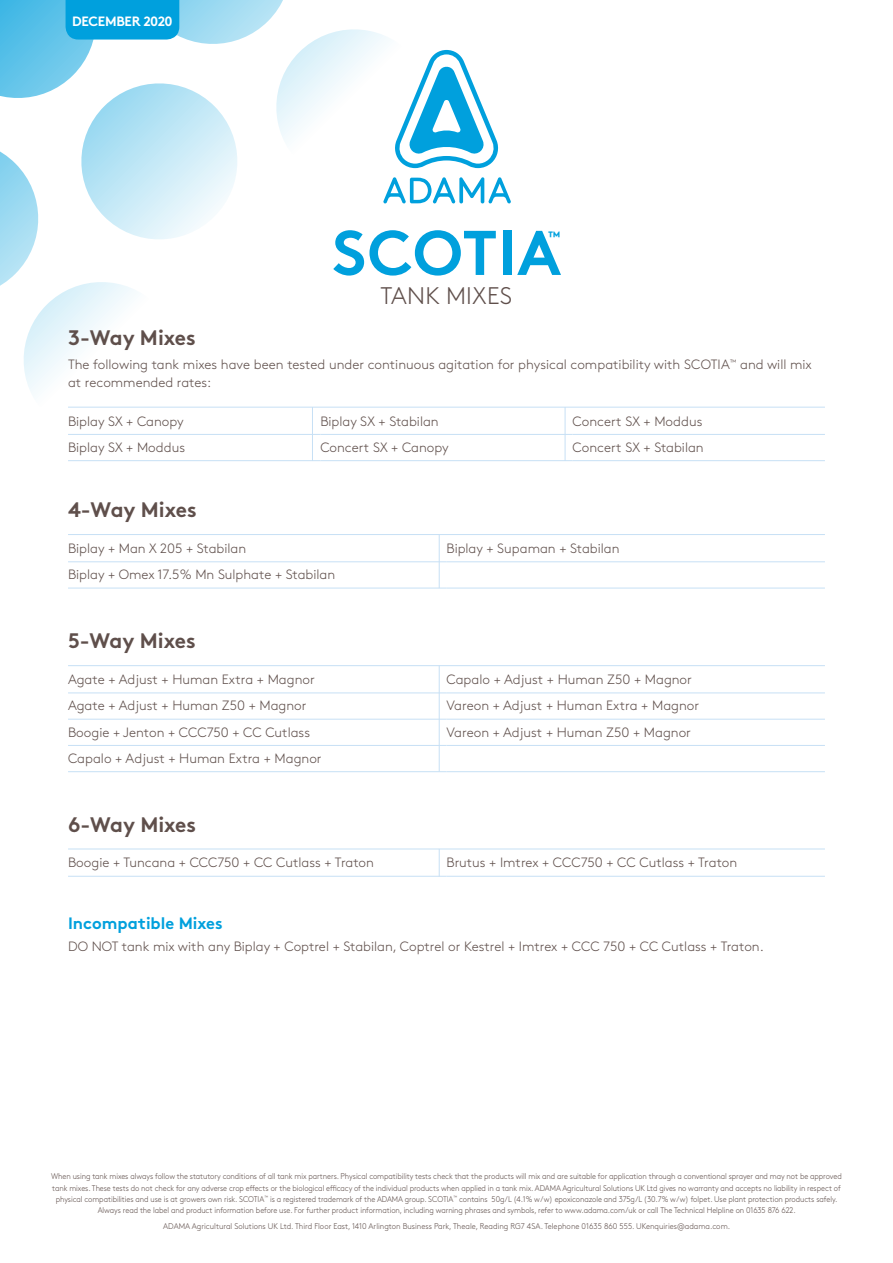
<style>
.page{position:relative;width:893px;height:1263px;background:#fff}
.page>*{position:absolute;margin:0;border:0;box-sizing:border-box;transform-origin:0 0}
.t1{font:700 63px "Brown Pro";letter-spacing:.01em;color:#00a0dd}
.t2{font:300 24px "Brown Pro";letter-spacing:.01em;color:#5f4f4b}
.Heading{font:700 21px "Brown Pro";color:#5f4f4b}
.Text{font:700 16.5px "Brown Pro";color:#00a0dd}
.t3{font:700 15px "Brown Pro";color:#00a0dd}
.Table_text{font:300 13.5px "Brown Pro";color:#5f4f4b}
.Text-2{font:300 13.5px/18px "Brown Pro";color:#5f4f4b}
.t4{font:700 13.5px "Brown Pro";letter-spacing:-.02em;color:#fff}
.t5{font:300 8.25px/11.2px "Brown Pro";letter-spacing:-.01em;color:#5f4f4b;text-align:center;scale:.92 1}
.t6{font:300 8.25px "Brown Pro";letter-spacing:-.01em;color:#5f4f4b;scale:.94 1}
</style>
<div class="page">
<svg style="left:0;top:0;width:567px;height:566px"></svg>
<hr style="left:68px;top:434px;width:252px;height:1px;background:#c7e0f5">
<hr style="left:68px;top:460px;width:252px;height:1px;background:#c7e0f5">
<hr style="left:320px;top:434px;width:253px;height:1px;background:#c7e0f5">
<hr style="left:320px;top:460px;width:253px;height:1px;background:#c7e0f5">
<hr style="left:573px;top:434px;width:252px;height:1px;background:#c7e0f5">
<hr style="left:573px;top:460px;width:252px;height:1px;background:#c7e0f5">
<hr style="left:68px;top:407px;width:757px;height:1px;background:#c7e0f5">
<hr style="left:312px;top:407px;width:1px;height:54px;background:#c7e0f5">
<hr style="left:565px;top:407px;width:1px;height:54px;background:#c7e0f5">
<hr style="left:68px;top:561px;width:378px;height:1px;background:#c7e0f5">
<hr style="left:68px;top:588px;width:378px;height:1px;background:#c7e0f5">
<hr style="left:446px;top:561px;width:379px;height:1px;background:#c7e0f5">
<hr style="left:446px;top:588px;width:379px;height:1px;background:#c7e0f5">
<hr style="left:68px;top:534px;width:757px;height:1px;background:#c7e0f5">
<hr style="left:439px;top:534px;width:1px;height:54px;background:#c7e0f5">
<hr style="left:68px;top:692px;width:378px;height:1px;background:#c7e0f5">
<hr style="left:68px;top:719px;width:378px;height:1px;background:#c7e0f5">
<hr style="left:68px;top:745px;width:378px;height:1px;background:#c7e0f5">
<hr style="left:68px;top:771px;width:378px;height:1px;background:#c7e0f5">
<hr style="left:446px;top:692px;width:379px;height:1px;background:#c7e0f5">
<hr style="left:446px;top:719px;width:379px;height:1px;background:#c7e0f5">
<hr style="left:446px;top:745px;width:379px;height:1px;background:#c7e0f5">
<hr style="left:446px;top:771px;width:379px;height:1px;background:#c7e0f5">
<hr style="left:68px;top:665px;width:757px;height:1px;background:#c7e0f5">
<hr style="left:439px;top:666px;width:1px;height:105px;background:#c7e0f5">
<hr style="left:68px;top:876px;width:378px;height:1px;background:#c7e0f5">
<hr style="left:446px;top:876px;width:379px;height:1px;background:#c7e0f5">
<hr style="left:68px;top:849px;width:757px;height:1px;background:#c7e0f5">
<svg style="left:439px;top:850px;width:1px;height:26px"></svg>
<p class="t4" style="left:72px;top:10px;width:102px">DECEMBER 2020</p>
<p class="t1" style="left:333px;top:202px;width:230px">SCOTIA</p>
<p class="t3" style="left:547px;top:225px;width:15px">™</p>
<p class="t2" style="left:381px;top:278px;width:133px">TANK MIXES</p>
<p class="Heading" style="left:68px;top:320px;width:129px">3-Way Mixes</p>
<p class="Text-2" style="left:68px;top:354px;width:745px">The following tank mixes have been tested under continuous agitation for physical compatibility with SCOTIA<sup>™</sup> and will mix at recommended rates:</p>
<p class="Table_text" style="left:68px;top:411px;width:117px">Biplay SX + Canopy</p>
<p class="Table_text" style="left:68px;top:437px;width:119px">Biplay SX + Moddus</p>
<p class="Table_text" style="left:320px;top:411px;width:120px">Biplay SX + Stabilan</p>
<p class="Table_text" style="left:320px;top:437px;width:130px">Concert SX + Canopy</p>
<p class="Table_text" style="left:573px;top:411px;width:131px">Concert SX + Moddus</p>
<p class="Table_text" style="left:573px;top:437px;width:133px">Concert SX + Stabilan</p>
<p class="Heading" style="left:68px;top:493px;width:130px">4-Way Mixes</p>
<p class="Table_text" style="left:68px;top:538px;width:180px">Biplay + Man X 205 + Stabilan</p>
<p class="Table_text" style="left:68px;top:564px;width:269px">Biplay + Omex 17.5% Mn Sulphate + Stabilan</p>
<p class="Heading" style="left:68px;top:624px;width:129px">5-Way Mixes</p>
<p class="Table_text" style="left:68px;top:669px;width:248px">Agate + Adjust + Human Extra + Magnor</p>
<p class="Table_text" style="left:68px;top:696px;width:240px">Agate + Adjust + Human Z50 + Magnor</p>
<p class="Table_text" style="left:68px;top:722px;width:244px">Boogie + Jenton + CCC750 + CC Cutlass</p>
<p class="Table_text" style="left:68px;top:748px;width:255px">Capalo + Adjust + Human Extra + Magnor</p>
<p class="Table_text" style="left:446px;top:538px;width:175px">Biplay + Supaman + Stabilan</p>
<p class="Table_text" style="left:446px;top:669px;width:247px">Capalo + Adjust + Human Z50 + Magnor</p>
<p class="Table_text" style="left:446px;top:696px;width:254px">Vareon + Adjust + Human Extra + Magnor</p>
<p class="Table_text" style="left:446px;top:722px;width:246px">Vareon + Adjust + Human Z50 + Magnor</p>
<p class="Heading" style="left:68px;top:807px;width:130px">6-Way Mixes</p>
<p class="Table_text" style="left:68px;top:853px;width:307px">Boogie + Tuncana + CCC750 + CC Cutlass + Traton</p>
<p class="Table_text" style="left:446px;top:853px;width:292px">Brutus + Imtrex + CCC750 + CC Cutlass + Traton</p>
<p class="Text" style="left:68px;top:910px;width:156px">Incompatible Mixes</p>
<p class="Text-2" style="left:68px;top:936px;width:697px">DO NOT tank mix with any Biplay + Coptrel + Stabilan, Coptrel or Kestrel + Imtrex + CCC 750 + CC Cutlass + Traton.</p>
<p class="t5" style="left:51px;top:1170px;width:861px">When using tank mixes always follow the statutory conditions of all tank mix partners. Physical compatibility tests check that the products will mix and are suitable for application through a conventional sprayer and may not be approved tank mixes. These tests do not check for any adverse crop effects or the biological efficacy of the individual products when applied in a tank mix. ADAMA Agricultural Solutions UK Ltd gives no warranty and accepts no liability in respect of physical compatibilities and use is at growers own risk. SCOTIA<sup>™</sup> is a registered trademark of the ADAMA group. SCOTIA<sup>™</sup> contains 50g/L (4.1% w/w) epoxiconazole and 375g/L (30.7% w/w) folpet. Use plant protection products safely.<br>Always read the label and product information before use. For further product information, including warning phrases and symbols, refer to www.adama.com/uk or call The Technical Helpline on 01635 876 622.</p>
<p class="t6" style="left:163px;top:1219px;width:605px">ADAMA Agricultural Solutions UK Ltd. Third Floor East, 1410 Arlington Business Park, Theale, Reading RG7 4SA. Telephone 01635 860 555. UKenquiries@adama.com.</p>
</div>
